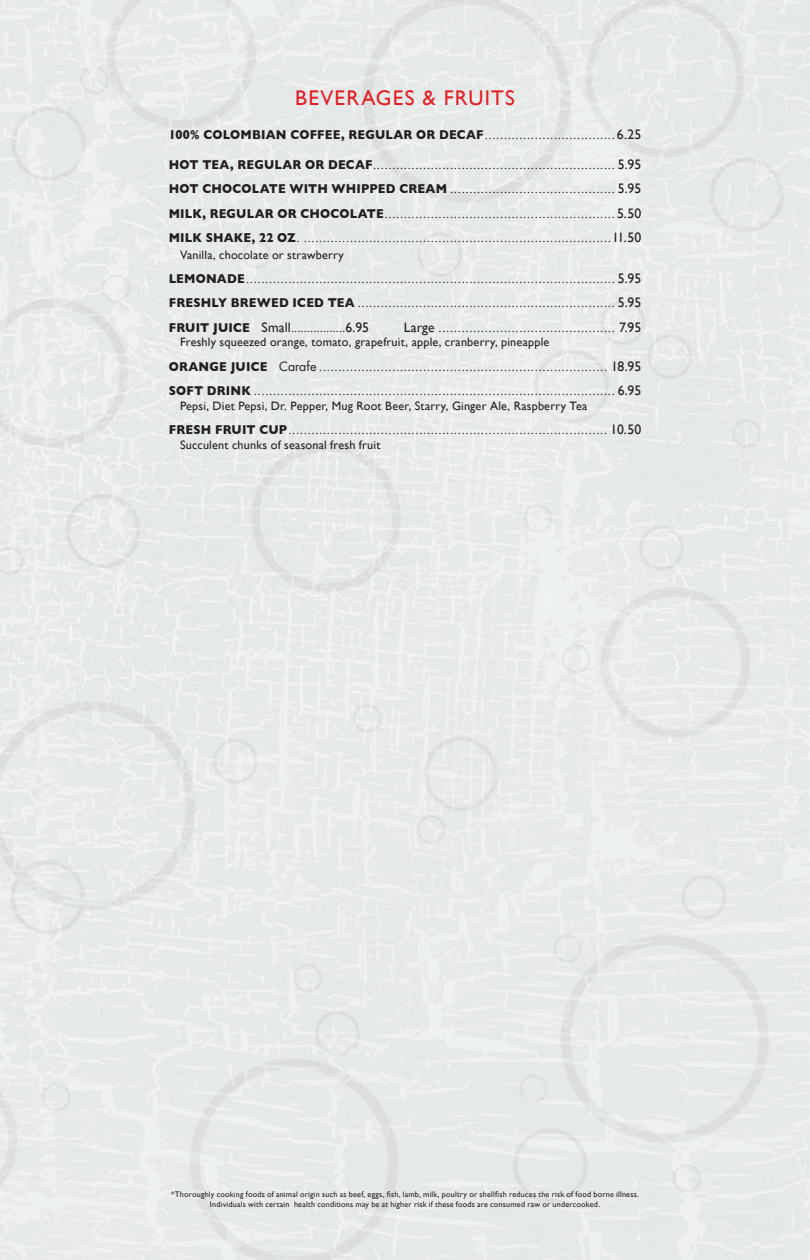
<style>
.page{position:relative;width:810px;height:1260px;background:#fff}
.page>*{position:absolute;margin:0;border:0;box-sizing:border-box;transform-origin:0 0}
.t1{font:21.25px "Gill Sans";letter-spacing:.06em;color:#e21f26}
.t2{font:700 13px "Gill Sans";letter-spacing:.015em;color:#231f20;scale:.91 1}
.t3{font:12.5px/24.4px "Futura Std";color:#231f20;text-align:justify}
.t4{font:12.25px "Gill Sans";letter-spacing:.015em;color:#231f20}
.t5{font:8.12px/9.8px "Gill Sans";letter-spacing:.025em;color:#231f20;text-align:center}
.s1{font-family:"Futura Std";font-weight:400;font-size:12.5px}
.s2{font-weight:400;font-size:13.75px}
.s3{font-family:"Gill Sans";font-weight:700;font-size:13px}
.s4{font-family:"Gill Sans";font-size:13.75px}
</style>
<div class="page">
<h1 class="t1" style="left:295px;top:85px;width:221px">BEVERAGES &amp; FRUITS</h1>
<p class="t2" style="left:169px;top:124px;width:521px">100% COLOMBIAN COFFEE, REGULAR OR DECAF<span class="s1">..................................</span><span class="s2">6.25</span></p>
<p class="t3" style="left:169px;top:152px;width:474px"><span class="s3">HOT TEA, REGULAR OR DECAF</span>............................................................... <span class="s4">5.95<br></span><span class="s3">HOT CHOCOLATE WITH WHIPPED CREAM</span> ........................................... <span class="s4">5.95<br></span><span class="s3">MILK, REGULAR OR CHOCOLATE</span>............................................................<span class="s4">5.50<br></span><span class="s3">MILK SHAKE, 22 OZ</span>. ................................................................................<span class="s4">11.50</span></p>
<p class="t4" style="left:180px;top:247px;width:165px">Vanilla, chocolate or strawberry</p>
<p class="t3" style="left:169px;top:266px;width:474px"><span class="s3">LEMONADE</span>................................................................................................ <span class="s4">5.95<br></span><span class="s3">FRESHLY BREWED ICED TEA</span> ................................................................... <span class="s4">5.95<br></span><span class="s3">FRUIT JUICE</span> <span class="s4">Small</span>.................<span class="s4">6.95</span></p>
<p class="t3" style="left:404px;top:315px;width:239px"><span class="s4">Large</span> .............................................. <span class="s4">7.95</span></p>
<p class="t4" style="left:180px;top:335px;width:371px">Freshly squeezed orange, tomato, grapefruit, apple, cranberry, pineapple</p>
<p class="t3" style="left:169px;top:354px;width:474px"><span class="s3">ORANGE JUICE</span> Carafe ........................................................................... <span class="s4">18.95<br></span><span class="s3">SOFT DRINK</span> .............................................................................................. <span class="s4">6.95</span></p>
<p class="t4" style="left:180px;top:398px;width:409px">Pepsi, Diet Pepsi, Dr. Pepper, Mug Root Beer, Starry, Ginger Ale, Raspberry Tea</p>
<p class="t3" style="left:169px;top:418px;width:474px"><span class="s3">FRESH FRUIT CUP</span>................................................................................... <span class="s4">10.50</span></p>
<p class="t4" style="left:180px;top:437px;width:202px">Succulent chunks of seasonal fresh fruit</p>
<p class="t5" style="left:171px;top:1190px;width:469px">*Thoroughly cooking foods of animal origin such as beef, eggs, fish, lamb, milk, poultry or shellfish reduces the risk of food borne illness.<br>Individuals with certain health conditions may be at higher risk if these foods are consumed raw or undercooked.</p>
</div>
